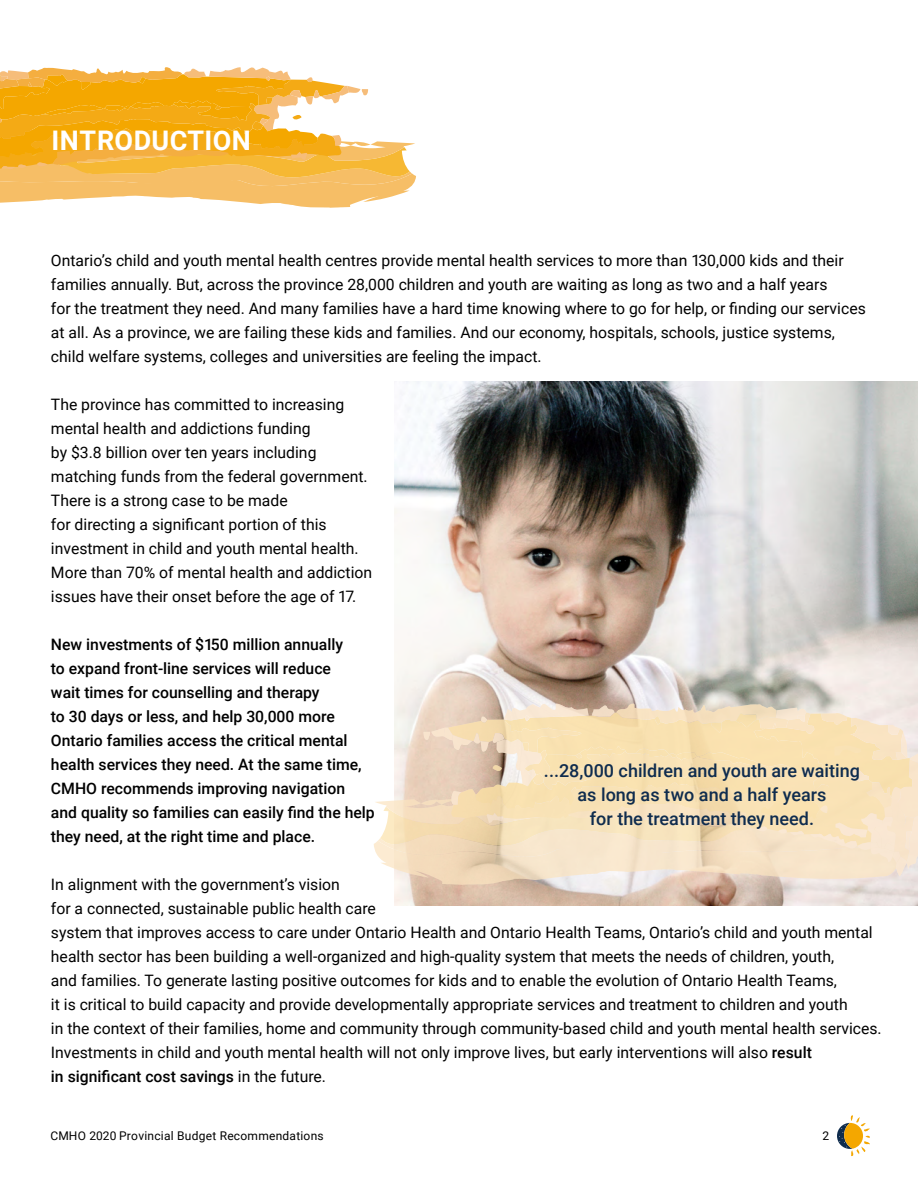
<style>
.page{position:relative;width:918px;height:1188px;background:#fff}
.page>*{position:absolute;margin:0;border:0;box-sizing:border-box;transform-origin:0 0}
.BEBAS_BLUE{font:700 27px "Roboto";letter-spacing:.015em;color:#fff}
.t1{font:500 18px/24px "Roboto";color:#0f2c4e;text-align:center}
.t2{font:15.75px/24px "Roboto";color:#000}
.t3{font:500 15.75px/24px "Roboto";color:#000}
.page_number_title{font:12px "Roboto";letter-spacing:.02em;color:#000}
.s1{font-weight:500}
</style>
<div class="page">
<img style="left:394px;top:382px;width:524px;height:523px">
<svg style="left:837px;top:1115px;width:33px;height:41px"></svg>
<svg style="left:0;top:67px;width:416px;height:141px"></svg>
<svg style="left:374px;top:698px;width:544px;height:187px;background:#f2dfbf"></svg>
<p class="BEBAS_BLUE" style="left:51px;top:122px;width:201px">INTRODUCTION</p>
<p class="t2" style="left:51px;top:247px;width:816px">Ontario’s child and youth mental health centres provide mental health services to more than 130,000 kids and their families annually. But, across the province 28,000 children and youth are waiting as long as two and a half years<br>for the treatment they need. And many families have a hard time knowing where to go for help, or finding our services at all. As a province, we are failing these kids and families. And our economy, hospitals, schools, justice systems, child welfare systems, colleges and universities are feeling the impact.</p>
<p class="t2" style="left:51px;top:391px;width:323px">The province has committed to increasing mental health and addictions funding<br>by $3.8 billion over ten years including matching funds from the federal government.<br>There is a strong case to be made<br>for directing a significant portion of this investment in child and youth mental health.<br>More than 70% of mental health and addiction issues have their onset before the age of 17.</p>
<p class="t3" style="left:51px;top:631px;width:325px">New investments of $150 million annually<br>to expand front-line services will reduce<br>wait times for counselling and therapy<br>to 30 days or less, and help 30,000 more Ontario families access the critical mental health services they need. At the same time, CMHO recommends improving navigation and quality so families can easily find the help they need, at the right time and place.</p>
<p class="t2" style="left:51px;top:871px;width:832px">In alignment with the government’s vision<br>for a connected, sustainable public health care<br>system that improves access to care under Ontario Health and Ontario Health Teams, Ontario’s child and youth mental health sector has been building a well-organized and high-quality system that meets the needs of children, youth,<br>and families. To generate lasting positive outcomes for kids and to enable the evolution of Ontario Health Teams,<br>it is critical to build capacity and provide developmentally appropriate services and treatment to children and youth<br>in the context of their families, home and community through community-based child and youth mental health services.<br>Investments in child and youth mental health will not only improve lives, but early interventions will also <span class="s1">result<br>in significant cost savings</span> in the future.</p>
<p class="t1" style="left:544px;top:758px;width:318px">...28,000 children and youth are waiting as long as two and a half years<br>for the treatment they need.</p>
<p class="page_number_title" style="left:50px;top:1128px;width:275px">CMHO 2020 Provincial Budget Recommendations</p>
<p class="page_number_title" style="left:822px;top:1128px;width:8px">2</p>
</div>
